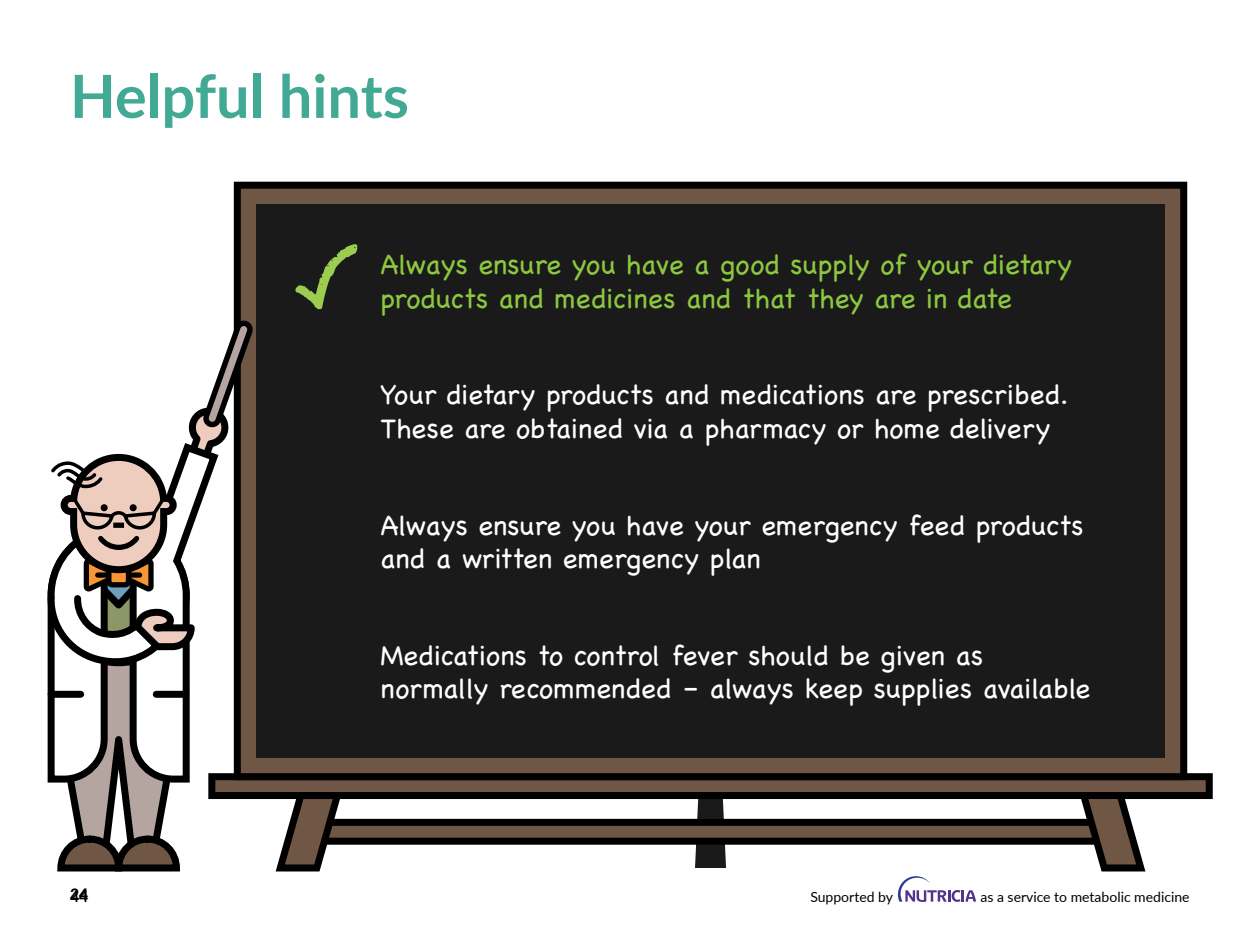
<style>
.page{position:relative;width:1260px;height:945px;background:#fff}
.page>*{position:absolute;margin:0;border:0;box-sizing:border-box;transform-origin:0 0}
.t1{font:700 59.5px "Lato";color:#42a995}
.t2{font:300 28px/33.6px "Chalkboard SE";color:#fff}
.t3{font:300 28px/33.6px "Chalkboard SE";color:#8cc740}
.t4{font:700 15.75px "Lato";color:#000}
.t5{font:800 15.75px "Lato";color:#000}
.t6{font:14px "Lato";color:#000}
</style>
<div class="page">
<svg style="left:898px;top:876px;width:78px;height:26px"></svg>
<svg style="left:695px;top:799px;width:31px;height:69px"></svg>
<div style="left:212px;top:777px;width:997px;height:19px;background:#705645"></div>
<div style="left:208px;top:773px;width:1005px;height:26px;border:7px solid #000"></div>
<div style="left:237px;top:185px;width:947px;height:592px;background:#705645"></div>
<div style="left:234px;top:182px;width:953px;height:598px;border:7px solid #000"></div>
<div style="left:256px;top:204px;width:909px;height:554px;background:#1a1a1a"></div>
<div style="left:309px;top:822px;width:803px;height:19px;background:#705645"></div>
<div style="left:305px;top:819px;width:811px;height:26px;border:7px solid #000"></div>
<svg style="left:271px;top:791px;width:75px;height:81px"></svg>
<svg style="left:1075px;top:791px;width:75px;height:81px"></svg>
<svg style="left:295px;top:244px;width:62px;height:66px"></svg>
<svg style="left:47px;top:319px;width:207px;height:553px"></svg>
<div style="left:156px;top:691px;width:30px;height:7px;background:#000"></div>
<div style="left:51px;top:691px;width:30px;height:7px;background:#000"></div>
<h1 class="t1" style="left:70px;top:52px;width:340px">Helpful hints</h1>
<p class="t3" style="left:380px;top:246px;width:693px">Always ensure you have a good supply of your dietary products and medicines and that they are in date</p>
<p class="t2" style="left:380px;top:376px;width:689px">Your dietary products and medications are prescribed.<br>These are obtained via a pharmacy or home delivery</p>
<p class="t2" style="left:380px;top:506px;width:705px">Always ensure you have your emergency feed products and a written emergency plan</p>
<p class="t2" style="left:380px;top:637px;width:711px">Medications to control fever should be given as normally recommended – always keep supplies available</p>
<p class="t5" style="left:70px;top:882px;width:20px">24</p>
<p class="t6" style="left:980px;top:887px;width:211px">as a service to metabolic medicine</p>
<p class="t4" style="left:70px;top:884px;width:20px">44</p>
<p class="t6" style="left:810px;top:887px;width:84px">Supported by</p>
</div>
